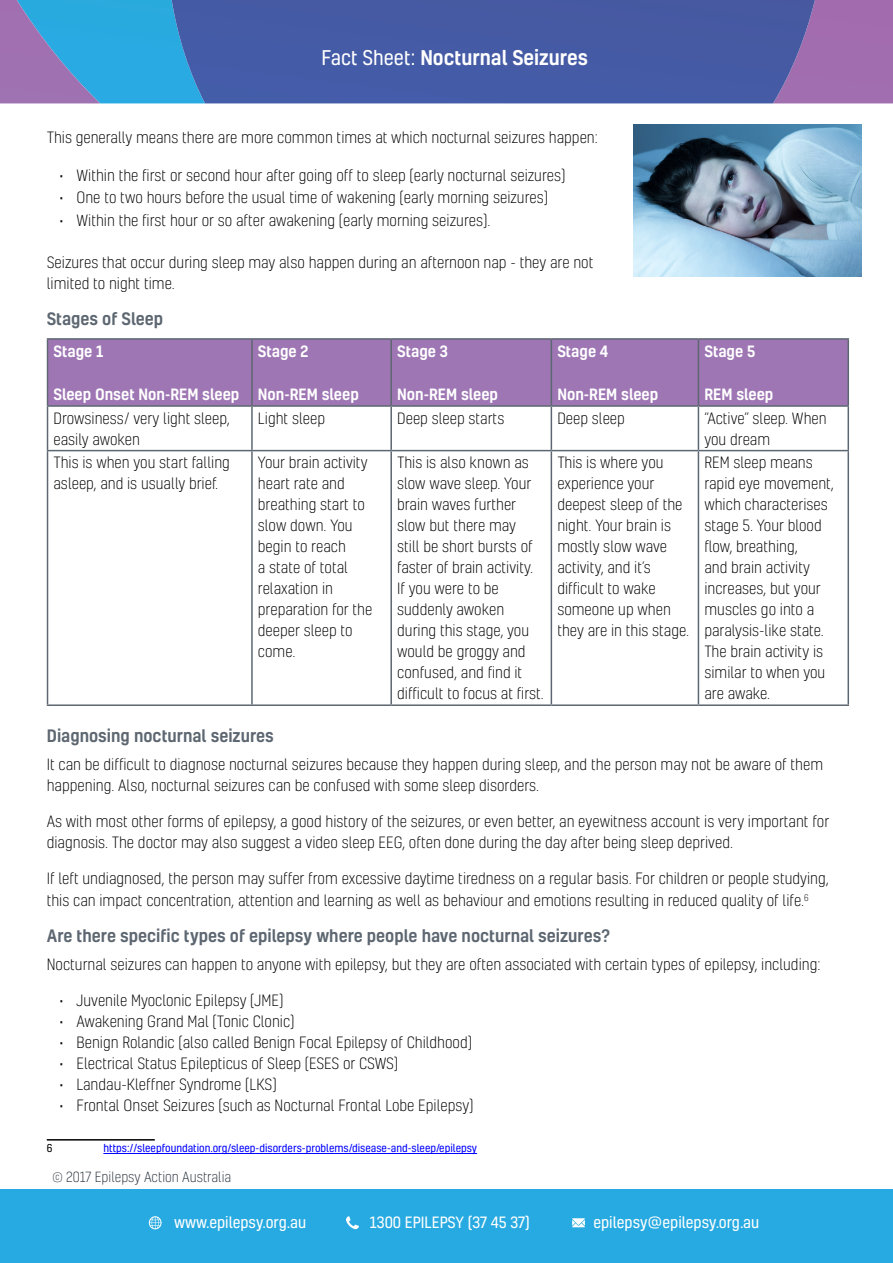
<style>
.page{position:relative;width:893px;height:1263px;background:#fff}
.page>*{position:absolute;margin:0;border:0;box-sizing:border-box;transform-origin:0 0}
.t1{font:500 19.5px "Kelson";color:#fff}
.t2{font:500 16.5px "Kelson";color:#5d6771}
.t3{font:300 15px/21px "Kelson";color:#000}
.t4{font:15px "Kelson";color:#fff}
.t5{font:500 15px "Kelson";color:#fff}
.t6{font:300 13.5px "Kelson";color:#29333d}
.t7{font:10.5px "Kelson";color:#00f}
.t8{font:10.5px "Kelson";color:#000}
.s1{font-weight:400}
</style>
<div class="page">
<div style="left:0;top:1190px;width:893px;height:73px;background:#27aae1"></div>
<div style="left:815px;top:0;width:78px;height:103px;background:#a26dae"></div>
<div style="left:412px;top:0;width:403px;height:103px;background:#455aa4"></div>
<img style="left:0;top:0;width:412px;height:103px">
<svg style="left:148px;top:1216px;width:14px;height:13px"></svg>
<svg style="left:572px;top:1218px;width:13px;height:9px"></svg>
<svg style="left:346px;top:1216px;width:13px;height:13px"></svg>
<div style="left:48px;top:340px;width:799px;height:65px;background:#9e76b4"></div>
<hr style="left:47px;top:451px;width:1px;height:253px;background:#5d6771">
<hr style="left:47px;top:704px;width:205px;height:2px;background:#5d6771">
<hr style="left:251px;top:340px;width:2px;height:65px;background:#5d6771">
<hr style="left:251px;top:407px;width:2px;height:43px;background:#5d6771">
<hr style="left:251px;top:451px;width:2px;height:253px;background:#5d6771">
<hr style="left:252px;top:704px;width:139px;height:2px;background:#5d6771">
<hr style="left:390px;top:340px;width:2px;height:65px;background:#5d6771">
<hr style="left:390px;top:407px;width:2px;height:43px;background:#5d6771">
<hr style="left:390px;top:451px;width:2px;height:253px;background:#5d6771">
<hr style="left:391px;top:704px;width:160px;height:2px;background:#5d6771">
<hr style="left:551px;top:340px;width:1px;height:65px;background:#5d6771">
<hr style="left:551px;top:407px;width:1px;height:43px;background:#5d6771">
<hr style="left:551px;top:451px;width:1px;height:253px;background:#5d6771">
<hr style="left:551px;top:704px;width:147px;height:2px;background:#5d6771">
<hr style="left:698px;top:340px;width:1px;height:65px;background:#5d6771">
<hr style="left:698px;top:407px;width:1px;height:43px;background:#5d6771">
<hr style="left:698px;top:451px;width:1px;height:253px;background:#5d6771">
<hr style="left:847px;top:451px;width:2px;height:253px;background:#5d6771">
<hr style="left:698px;top:704px;width:151px;height:2px;background:#5d6771">
<hr style="left:47px;top:407px;width:1px;height:43px;background:#5d6771">
<hr style="left:847px;top:407px;width:2px;height:43px;background:#5d6771">
<hr style="left:47px;top:450px;width:205px;height:1px;background:#5d6771">
<hr style="left:252px;top:450px;width:139px;height:1px;background:#5d6771">
<hr style="left:391px;top:450px;width:160px;height:1px;background:#5d6771">
<hr style="left:551px;top:450px;width:147px;height:1px;background:#5d6771">
<hr style="left:698px;top:450px;width:151px;height:1px;background:#5d6771">
<hr style="left:47px;top:338px;width:205px;height:2px;background:#5d6771">
<hr style="left:47px;top:340px;width:1px;height:65px;background:#5d6771">
<hr style="left:252px;top:338px;width:139px;height:2px;background:#5d6771">
<hr style="left:391px;top:338px;width:160px;height:2px;background:#5d6771">
<hr style="left:551px;top:338px;width:147px;height:2px;background:#5d6771">
<hr style="left:698px;top:338px;width:151px;height:2px;background:#5d6771">
<hr style="left:847px;top:340px;width:2px;height:65px;background:#5d6771">
<hr style="left:47px;top:405px;width:205px;height:2px;background:#5d6771">
<hr style="left:252px;top:405px;width:139px;height:2px;background:#5d6771">
<hr style="left:391px;top:405px;width:160px;height:2px;background:#5d6771">
<hr style="left:551px;top:405px;width:147px;height:2px;background:#5d6771">
<hr style="left:698px;top:405px;width:151px;height:2px;background:#5d6771">
<hr style="left:47px;top:1139px;width:108px;height:1px;background:#000">
<hr style="left:103px;top:1153px;width:374px;height:1px;background:#00f">
<img style="left:634px;top:124px;width:228px;height:152px">
<h1 class="t1" style="left:322px;top:44px;width:268px"><span class="s1">Fact Sheet:</span> Nocturnal Seizures</h1>
<p class="t3" style="left:47px;top:127px;width:553px">This generally means there are more common times at which nocturnal seizures happen:</p>
<p class="t3" style="left:60px;top:164px;width:507px">• Within the first or second hour after going off to sleep (early nocturnal seizures)</p>
<p class="t3" style="left:60px;top:187px;width:490px">• One to two hours before the usual time of wakening (early morning seizures)</p>
<p class="t3" style="left:60px;top:209px;width:432px">• Within the first hour or so after awakening (early morning seizures).</p>
<p class="t3" style="left:47px;top:251px;width:548px">Seizures that occur during sleep may also happen during an afternoon nap - they are not limited to night time.</p>
<p class="t2" style="left:47px;top:307px;width:118px">Stages of Sleep</p>
<p class="t5" style="left:54px;top:340px;width:51px">Stage 1</p>
<p class="t5" style="left:54px;top:384px;width:187px">Sleep Onset Non-REM sleep</p>
<p class="t5" style="left:258px;top:340px;width:52px">Stage 2</p>
<p class="t5" style="left:258px;top:384px;width:102px">Non-REM sleep</p>
<p class="t5" style="left:397px;top:340px;width:52px">Stage 3</p>
<p class="t5" style="left:397px;top:384px;width:102px">Non-REM sleep</p>
<p class="t5" style="left:557px;top:340px;width:53px">Stage 4</p>
<p class="t5" style="left:557px;top:384px;width:102px">Non-REM sleep</p>
<p class="t5" style="left:704px;top:340px;width:52px">Stage 5</p>
<p class="t5" style="left:704px;top:384px;width:70px">REM sleep</p>
<p class="t3" style="left:54px;top:407px;width:178px">Drowsiness/ very light sleep, easily awoken</p>
<p class="t3" style="left:258px;top:407px;width:69px">Light sleep</p>
<p class="t3" style="left:397px;top:407px;width:109px">Deep sleep starts</p>
<p class="t3" style="left:557px;top:407px;width:69px">Deep sleep</p>
<p class="t3" style="left:704px;top:407px;width:124px">“Active” sleep. When you dream</p>
<p class="t3" style="left:53px;top:452px;width:178px">This is when you start falling asleep, and is usually brief.</p>
<p class="t3" style="left:258px;top:452px;width:116px">Your brain activity heart rate and breathing start to slow down. You begin to reach<br>a state of total relaxation in preparation for the deeper sleep to come.</p>
<p class="t3" style="left:397px;top:452px;width:148px">This is also known as slow wave sleep. Your brain waves further slow but there may<br>still be short bursts of faster of brain activity.<br>If you were to be suddenly awoken during this stage, you would be groggy and confused, and find it difficult to focus at first.</p>
<p class="t3" style="left:557px;top:452px;width:133px">This is where you experience your deepest sleep of the night. Your brain is mostly slow wave activity, and it’s difficult to wake someone up when they are in this stage.</p>
<p class="t3" style="left:704px;top:452px;width:131px">REM sleep means rapid eye movement, which characterises stage 5. Your blood flow, breathing,<br>and brain activity increases, but your muscles go into a paralysis-like state.<br>The brain activity is similar to when you are awake.</p>
<p class="t2" style="left:47px;top:724px;width:229px">Diagnosing nocturnal seizures</p>
<p class="t3" style="left:47px;top:754px;width:778px">It can be difficult to diagnose nocturnal seizures because they happen during sleep, and the person may not be aware of them happening. Also, nocturnal seizures can be confused with some sleep disorders.</p>
<p class="t3" style="left:47px;top:811px;width:784px">As with most other forms of epilepsy, a good history of the seizures, or even better, an eyewitness account is very important for diagnosis. The doctor may also suggest a video sleep EEG, often done during the day after being sleep deprived.</p>
<p class="t3" style="left:47px;top:868px;width:783px">If left undiagnosed, the person may suffer from excessive daytime tiredness on a regular basis. For children or people studying, this can impact concentration, attention and learning as well as behaviour and emotions resulting in reduced quality of life.<sup>6</sup><sup>1</sup></p>
<p class="t2" style="left:47px;top:924px;width:565px">Are there specific types of epilepsy where people have nocturnal seizures?</p>
<p class="t3" style="left:47px;top:954px;width:775px">Nocturnal seizures can happen to anyone with epilepsy, but they are often associated with certain types of epilepsy, including:</p>
<p class="t3" style="left:60px;top:990px;width:225px">• Juvenile Myoclonic Epilepsy (JME)</p>
<p class="t3" style="left:60px;top:1011px;width:236px">• Awakening Grand Mal (Tonic Clonic)</p>
<p class="t3" style="left:60px;top:1032px;width:414px">• Benign Rolandic (also called Benign Focal Epilepsy of Childhood)</p>
<p class="t3" style="left:60px;top:1053px;width:340px">• Electrical Status Epilepticus of Sleep (ESES or CSWS)</p>
<p class="t3" style="left:60px;top:1074px;width:219px">• Landau-Kleffner Syndrome (LKS)</p>
<p class="t3" style="left:60px;top:1095px;width:416px">• Frontal Onset Seizures (such as Nocturnal Frontal Lobe Epilepsy)</p>
<p class="t8" style="left:47px;top:1141px;width:7px">6</p>
<p class="t7" style="left:103px;top:1141px;width:375px">https://sleepfoundation.org/sleep-disorders-problems/disease-and-sleep/epilepsy</p>
<p class="t6" style="left:52px;top:1168px;width:180px">© 2017 Epilepsy Action Australia</p>
<p class="t4" style="left:167px;top:1205px;width:134px">www.epilepsy.org.au</p>
<p class="t4" style="left:362px;top:1205px;width:161px">1300 EPILEPSY (37 45 37)</p>
<p class="t4" style="left:586px;top:1205px;width:167px">epilepsy@epilepsy.org.au</p>
<p class="t4" style="left:174px;top:1212px;width:134px">www.epilepsy.org.au</p>
<p class="t4" style="left:370px;top:1212px;width:161px">1300 EPILEPSY (37 45 37)</p>
<p class="t4" style="left:593px;top:1212px;width:167px">epilepsy@epilepsy.org.au</p>
</div>
